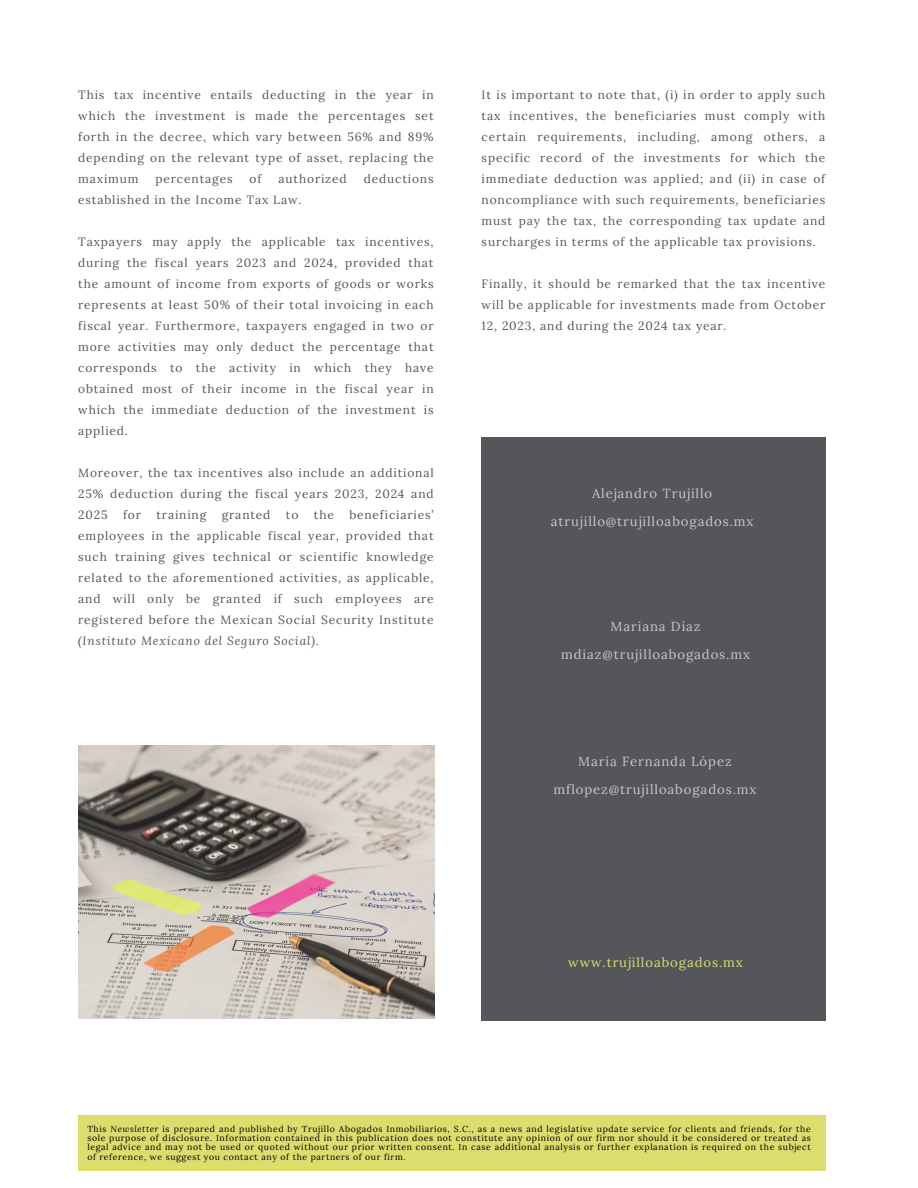
<style>
.page{position:relative;width:918px;height:1188px;background:#fff}
.page>*{position:absolute;margin:0;border:0;box-sizing:border-box;transform-origin:0 0}
.t1{font:13.2px "Lora";letter-spacing:.07em;color:#c8c8c8}
.t2{font:13.2px "Lora";letter-spacing:.07em;color:#dcdd6f}
.t3{font:12px/21px "Lora";letter-spacing:.07em;color:#54565a;text-align:justify}
.t4{font:8.7px/9.4px "Lora";letter-spacing:.07em;color:#000;text-align:justify}
.s1{font-style:italic}
</style>
<div class="page">
<img style="left:78px;top:745px;width:357px;height:273px">
<div style="left:78px;top:1115px;width:748px;height:56px;background:#dcdd6f"></div>
<div style="left:482px;top:437px;width:344px;height:584px;background:#54565a"></div>
<p class="t3" style="left:78px;top:84px;width:357px">This tax incentive entails deducting in the year in which the investment is made the percentages set forth in the decree, which vary between 56% and 89% depending on the relevant type of asset, replacing the maximum</p>
<p class="t3" style="left:156px;top:168px;width:78px">percentages</p>
<p class="t3" style="left:250px;top:168px;width:13px">of</p>
<p class="t3" style="left:279px;top:168px;width:70px">authorized</p>
<p class="t3" style="left:364px;top:168px;width:71px">deductions</p>
<p class="t3" style="left:78px;top:189px;width:225px">established in the Income Tax Law.</p>
<p class="t3" style="left:78px;top:231px;width:357px">Taxpayers may apply the applicable tax incentives, during the fiscal years 2023 and 2024, provided that the amount of income from exports of goods or works represents at least 50% of their total invoicing in each fiscal year. Furthermore, taxpayers engaged in two or more activities may only deduct the percentage that corresponds to the activity in which they have obtained most of their income in the fiscal year in which the immediate deduction of the investment is applied.</p>
<p class="t3" style="left:78px;top:462px;width:357px">Moreover, the tax incentives also include an additional 25% deduction during the fiscal years 2023, 2024 and 2025</p>
<p class="t3" style="left:78px;top:504px;width:357px;text-indent:271px">beneficiaries’ employees in the applicable fiscal year, provided that such training gives technical or scientific knowledge related to the aforementioned activities, as applicable, and will only be granted if such employees are registered before the Mexican Social Security Institute <span class="s1">(Instituto Mexicano del Seguro Social)</span>.</p>
<p class="t3" style="left:123px;top:504px;width:19px">for</p>
<p class="t3" style="left:156px;top:504px;width:51px">training</p>
<p class="t3" style="left:222px;top:504px;width:50px">granted</p>
<p class="t3" style="left:286px;top:504px;width:14px">to</p>
<p class="t3" style="left:314px;top:504px;width:22px">the</p>
<p class="t3" style="left:482px;top:84px;width:345px">It is important to note that, (i) in order to apply such tax incentives, the beneficiaries must comply with certain requirements, including, among others, a specific record of the investments for which the immediate deduction was applied; and (ii) in case of noncompliance with such requirements, beneficiaries must pay the tax, the corresponding tax update and surcharges in terms of the applicable tax provisions.</p>
<p class="t3" style="left:482px;top:273px;width:345px">Finally, it should be remarked that the tax incentive will be applicable for investments made from October 12, 2023, and during the 2024 tax year.</p>
<p class="t1" style="left:592px;top:485px;width:122px">Alejandro Trujillo</p>
<p class="t1" style="left:551px;top:513px;width:204px">atrujillo@trujilloabogados.mx</p>
<p class="t1" style="left:610px;top:618px;width:92px">Mariana Díaz</p>
<p class="t1" style="left:561px;top:646px;width:190px">mdiaz@trujilloabogados.mx</p>
<p class="t1" style="left:578px;top:752px;width:155px">María Fernanda López</p>
<p class="t1" style="left:553px;top:781px;width:205px">mflopez@trujilloabogados.mx</p>
<p class="t2" style="left:568px;top:954px;width:176px">www.trujilloabogados.mx</p>
<p class="t4" style="left:87px;top:1124px;width:725px">This <span class="s1">Newsletter</span> is prepared and published by Trujillo Abogados Inmobiliarios, S.C., as a news and legislative update service for clients and friends, for the sole purpose of disclosure. Information contained in this publication does not constitute any opinion of our firm nor should it be considered or treated as legal advice and may not be used or quoted without our prior written consent. In case additional analysis or further explanation is required on the subject of reference, we suggest you contact any of the partners of our firm.</p>
</div>
